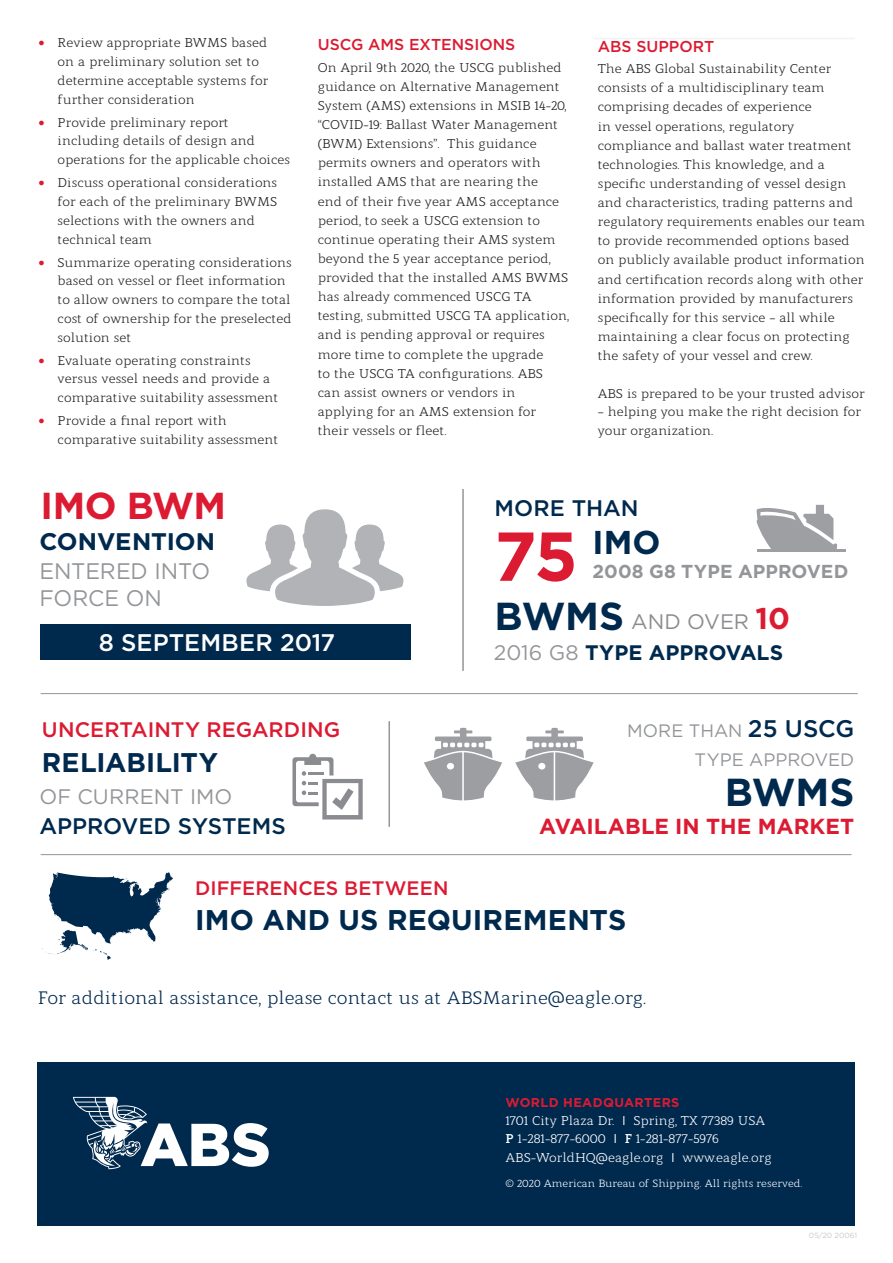
<style>
.page{position:relative;width:893px;height:1263px;background:#fff}
.page>*{position:absolute;margin:0;border:0;box-sizing:border-box;transform-origin:0 0}
.t1{font:700 69px "Gotham";color:#dc1a32}
.t2{font:700 39px "Gotham";letter-spacing:-.01em;color:#00294e}
.t3{font:700 37.5px "Gotham";letter-spacing:-.02em;color:#dc1a32}
.t4{font:700 33px "Gotham";color:#00294e}
.t5{font:700 28.5px "Gotham";letter-spacing:.005em;color:#00294e}
.t6{font:700 27px "Gotham";color:#00294e}
.t7{font:500 24px "Gotham";letter-spacing:.005em;color:#fff}
.t8{font:700 24px "Gotham";color:#00294e}
.t9{font:500 22.5px "Gotham";color:#00294e}
.MAIN_Lead_in_Text{font:22.5px/27px "Gotham";letter-spacing:-.01em;color:#939598}
.t10{font:700 21.75px "Gotham";color:#dc1a32}
.t11{font:500 21px "Gotham";letter-spacing:.005em;color:#dc1a32}
.t12{font:700 21px "Gotham";letter-spacing:.005em;color:#00294e}
.t13{font:21px "Gotham";letter-spacing:.005em;color:#939598}
.t14{font:21px "Gotham";color:#8a8c8f}
.t15{font:500 19.5px "Gotham";letter-spacing:.005em;color:#dc1a32}
.t16{font:700 18.75px "Gotham";letter-spacing:.005em;color:#939598}
.Body_Copy{font:18px "Modum";color:#00294e}
.t17{font:18px/28.5px "Gotham";color:#939598;text-align:right}
.RED_SUBHEAD{font:500 15.75px "Gotham";color:#dc1a32}
.Body_Copy-2{font:12.75px/19.2px "Modum";color:#231f20}
.Bullet_text{font:12.75px/18.8px "Modum";color:#231f20}
.t18{font:12.75px/18.3px "Modum";color:#fff}
.t19{font:700 12.75px "Gotham";letter-spacing:.03em;color:#dc1a32}
.t20{font:10.5px "Modum";color:#fff}
.Disclaimer{font:7.5px "Gotham";color:#c7c8ca}
.s1{font-size:24.75px;color:#dc1a32}
.s2{font-weight:700;font-size:30px;color:#dc1a32}
.s3{font-weight:400;color:#939598}
.s4{font-weight:500;font-size:24px;color:#00294e}
.s5{font-family:"Gotham"}
.s6{font-weight:700}
</style>
<div class="page">
<div style="left:38px;top:1062px;width:817px;height:163px;background:#00294e"></div>
<hr style="left:593px;top:38px;width:262px;height:1px;background:#f2f3f4">
<svg style="left:73px;top:1097px;width:196px;height:72px"></svg>
<hr style="left:41px;top:693px;width:817px;height:1px;background:#939598">
<hr style="left:41px;top:854px;width:811px;height:1px;background:#939598">
<hr style="left:462px;top:489px;width:2px;height:182px;background:#939598">
<hr style="left:388px;top:721px;width:2px;height:106px;background:#939598">
<div style="left:41px;top:624px;width:370px;height:36px;background:#00294e"></div>
<svg style="left:756px;top:505px;width:81px;height:44px"></svg>
<hr style="left:757px;top:549px;width:89px;height:2px;background:#9d9fa2">
<svg style="left:246px;top:509px;width:158px;height:97px"></svg>
<svg style="left:42px;top:872px;width:131px;height:88px"></svg>
<svg style="left:292px;top:754px;width:71px;height:65px"></svg>
<svg style="left:515px;top:728px;width:79px;height:73px"></svg>
<svg style="left:424px;top:728px;width:78px;height:73px"></svg>
<p class="Bullet_text" style="left:58px;top:32px;width:212px;text-indent:-20px"><span class="s1">•</span> Review appropriate BWMS based on a preliminary solution set to determine acceptable systems for further consideration</p>
<p class="Bullet_text" style="left:58px;top:112px;width:234px;text-indent:-20px"><span class="s1">•</span> Provide preliminary report including details of design and operations for the applicable choices</p>
<p class="Bullet_text" style="left:58px;top:172px;width:221px;text-indent:-20px"><span class="s1">•</span> Discuss operational considerations for each of the preliminary BWMS selections with the owners and technical team</p>
<p class="Bullet_text" style="left:58px;top:252px;width:236px;text-indent:-20px"><span class="s1">•</span> Summarize operating considerations based on vessel or fleet information to allow owners to compare the total cost of ownership for the preselected solution set</p>
<p class="Bullet_text" style="left:58px;top:350px;width:222px;text-indent:-20px"><span class="s1">•</span> Evaluate operating constraints versus vessel needs and provide a comparative suitability assessment</p>
<p class="Bullet_text" style="left:58px;top:410px;width:222px;text-indent:-20px"><span class="s1">•</span> Provide a final report with comparative suitability assessment</p>
<p class="RED_SUBHEAD" style="left:318px;top:35px;width:199px">USCG AMS EXTENSIONS</p>
<p class="Body_Copy-2" style="left:318px;top:56px;width:253px">On April 9th 2020, the USCG published guidance on Alternative Management System (AMS) extensions in MSIB 14-20, “COVID-19: Ballast Water Management (BWM) Extensions”. This guidance permits owners and operators with installed AMS that are nearing the<br>end of their five year AMS acceptance period, to seek a USCG extension to continue operating their AMS system beyond the 5 year acceptance period, provided that the installed AMS BWMS has already commenced USCG TA testing, submitted USCG TA application, and is pending approval or requires more time to complete the upgrade<br>to the USCG TA configurations. ABS<br>can assist owners or vendors in applying for an AMS extension for their vessels or fleet.</p>
<p class="RED_SUBHEAD" style="left:598px;top:36px;width:118px">ABS SUPPORT</p>
<p class="Body_Copy-2" style="left:598px;top:58px;width:269px">The ABS Global Sustainability Center consists of a multidisciplinary team comprising decades of experience<br>in vessel operations, regulatory compliance and ballast water treatment technologies. This knowledge, and a specific understanding of vessel design and characteristics, trading patterns and regulatory requirements enables our team to provide recommended options based on publicly available product information and certification records along with other information provided by manufacturers specifically for this service – all while maintaining a clear focus on protecting the safety of your vessel and crew.</p>
<p class="Body_Copy-2" style="left:598px;top:382px;width:269px">ABS is prepared to be your trusted advisor</p>
<p class="Body_Copy-2" style="left:598px;top:401px;width:265px;line-height:18.8px">– helping you make the right decision for your organization.</p>
<p class="t3" style="left:41px;top:481px;width:187px">IMO BWM</p>
<p class="t8" style="left:39px;top:525px;width:177px">CONVENTION</p>
<p class="MAIN_Lead_in_Text" style="left:39px;top:557px;width:172px">ENTERED INTO<br>FORCE ON</p>
<p class="t7" style="left:99px;top:626px;width:238px">8 SEPTEMBER 2017</p>
<p class="t11" style="left:42px;top:716px;width:300px">UNCERTAINTY REGARDING</p>
<p class="t6" style="left:42px;top:744px;width:178px">RELIABILITY</p>
<p class="t13" style="left:39px;top:783px;width:195px">OF CURRENT IMO</p>
<p class="t9" style="left:39px;top:811px;width:248px">APPROVED SYSTEMS</p>
<p class="t9" style="left:495px;top:493px;width:146px">MORE THAN</p>
<p class="t1" style="left:494px;top:511px;width:85px">75</p>
<p class="t4" style="left:592px;top:521px;width:69px">IMO</p>
<p class="t16" style="left:592px;top:559px;width:257px">2008 G8 TYPE APPROVED</p>
<p class="t14" style="left:631px;top:608px;width:160px">AND OVER <span class="s2">10</span></p>
<p class="t12" style="left:494px;top:639px;width:291px"><span class="s3">2016 G8</span> TYPE APPROVALS</p>
<p class="t2" style="left:495px;top:590px;width:131px">BWMS</p>
<p class="t17" style="left:627px;top:716px;width:229px">MORE THAN <span class="s4">25 USCG<br></span>TYPE APPROVED</p>
<p class="t2" style="left:725px;top:766px;width:131px">BWMS</p>
<p class="t10" style="left:539px;top:812px;width:317px">AVAILABLE IN THE MARKET</p>
<p class="t15" style="left:195px;top:876px;width:255px">DIFFERENCES BETWEEN</p>
<p class="t5" style="left:195px;top:901px;width:432px">IMO AND US REQUIREMENTS</p>
<p class="Body_Copy" style="left:38px;top:984px;width:610px">For additional assistance, please contact us at ABSMarine@eagle.org.</p>
<p class="t19" style="left:505px;top:1094px;width:175px">WORLD HEADQUARTERS</p>
<p class="t18" style="left:505px;top:1110px;width:268px">1701 City Plaza Dr. <span class="s5">I</span> Spring, TX 77389 USA<br><span class="s6">P</span> 1-281-877-6000 <span class="s5">I</span> <span class="s6">F</span> 1-281-877-5976<br>ABS-WorldHQ@eagle.org <span class="s5">I</span> www.eagle.org</p>
<p class="t20" style="left:505px;top:1176px;width:298px">© 2020 American Bureau of Shipping. All rights reserved.</p>
<p class="Disclaimer" style="left:809px;top:1231px;width:50px">05/20 20061</p>
</div>
